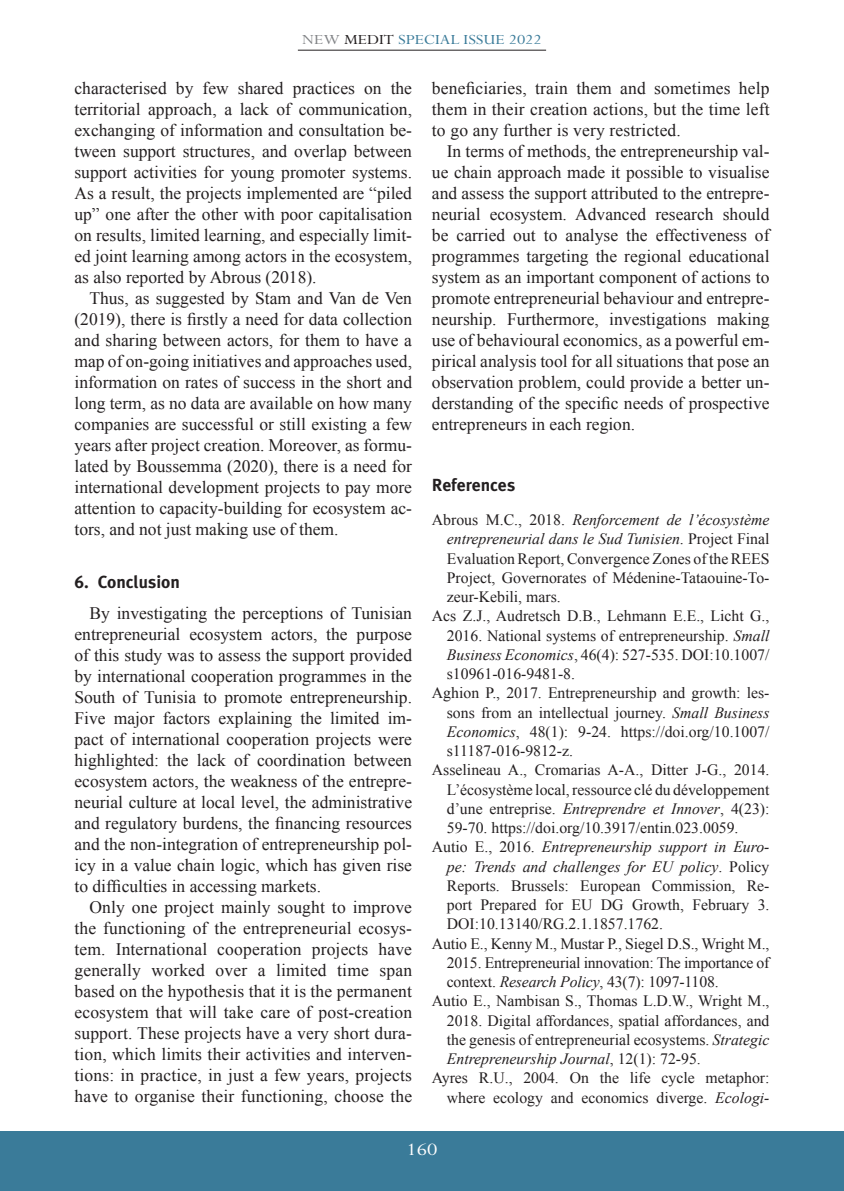
<style>
.page{position:relative;width:844px;height:1191px;background:#fff}
.page>*{position:absolute;margin:0;border:0;box-sizing:border-box;transform-origin:0 0}
.t1{font:19.6px "Perpetua Std";color:#fff;scale:1.15 1}
._09_TESTO{font:17.5px/21px "Times New Roman";color:#231f20;text-align:justify}
._06_TIT_1_LIVELLO{font:700 17.5px "Meta Plus";color:#231f20}
._11_BIBLIOGRAFIA{font:15.75px/19.2px "Times New Roman";color:#231f20;text-align:justify}
.t2{font:15.75px "Perpetua Std";color:#3a7b99;scale:1.15 1}
.s1{color:#808285}
.s2{color:#231f20}
.s3{font-style:italic}
</style>
<div class="page">
<div style="left:0;top:1131px;width:843px;height:60px;background:#3a7b99"></div>
<hr style="left:298px;top:50px;width:248px;height:1px;background:#231f20">
<p class="t2" style="left:302px;top:31px;width:210px"><span class="s1">NEW</span> <span class="s2">MEDIT</span> SPECIAL ISSUE 2022</p>
<p class="_09_TESTO" style="left:74px;top:77px;width:339px">characterised by few shared practices on the territorial approach, a lack of communication, exchanging of information and consultation be&shy;tween support structures, and overlap between support activities for young promoter systems.<br>As a result, the projects implemented are “piled up” one after the other with poor capitalisation on results, limited learning, and especially limit&shy;ed joint learning among actors in the ecosystem, as also reported by Abrous (2018).</p>
<p class="_09_TESTO" style="left:74px;top:287px;width:339px;text-indent:15px">Thus, as suggested by Stam and Van de Ven (2019), there is firstly a need for data collection and sharing between actors, for them to have a map of on-going initiatives and approaches used, information on rates of success in the short and long term, as no data are available on how many companies are successful or still existing a few years after project creation. Moreover, as formu&shy;lated by Boussemma (2020), there is a need for international development projects to pay more attention to capacity-building for ecosystem ac&shy;tors, and not just making use of them.</p>
<p class="_06_TIT_1_LIVELLO" style="left:74px;top:571px;width:107px">6. Conclusion</p>
<p class="_09_TESTO" style="left:74px;top:602px;width:339px;text-indent:15px">By investigating the perceptions of Tunisian entrepreneurial ecosystem actors, the purpose of this study was to assess the support provided by international cooperation programmes in the South of Tunisia to promote entrepreneurship.<br>Five major factors explaining the limited im&shy;pact of international cooperation projects were highlighted: the lack of coordination between ecosystem actors, the weakness of the entrepre&shy;neurial culture at local level, the administrative and regulatory burdens, the financing resources and the non-integration of entrepreneurship pol&shy;icy in a value chain logic, which has given rise to difficulties in accessing markets.</p>
<p class="_09_TESTO" style="left:74px;top:896px;width:339px;text-indent:15px">Only one project mainly sought to improve the functioning of the entrepreneurial ecosys&shy;tem. International cooperation projects have generally worked over a limited time span based on the hypothesis that it is the permanent ecosystem that will take care of post-creation support. These projects have a very short dura&shy;tion, which limits their activities and interven&shy;tions: in practice, in just a few years, projects have to organise their functioning, choose the</p>
<p class="_09_TESTO" style="left:432px;top:77px;width:339px">beneficiaries, train them and sometimes help them in their creation actions, but the time left to go any further is very restricted.</p>
<p class="_09_TESTO" style="left:432px;top:140px;width:339px;text-indent:15px">In terms of methods, the entrepreneurship val&shy;ue chain approach made it possible to visualise and assess the support attributed to the entrepre&shy;neurial ecosystem. Advanced research should be carried out to analyse the effectiveness of programmes targeting the regional educational system as an important component of actions to promote entrepreneurial behaviour and entrepre&shy;neurship. Furthermore, investigations making use of behavioural economics, as a powerful em&shy;pirical analysis tool for all situations that pose an observation problem, could provide a better un&shy;derstanding of the specific needs of prospective entrepreneurs in each region.</p>
<p class="_06_TIT_1_LIVELLO" style="left:432px;top:474px;width:85px">References</p>
<p class="_11_BIBLIOGRAFIA" style="left:446px;top:510px;width:324px;text-indent:-15px">Abrous M.C., 2018. <span class="s3">Renforcement de l’écosystème entrepreneurial dans le Sud Tunisien</span>. Project Final Evaluation Report, Convergence Zones of the REES Project, Governorates of Médenine-Tataouine-To&shy;zeur-Kebili, mars.</p>
<p class="_11_BIBLIOGRAFIA" style="left:446px;top:606px;width:324px;text-indent:-15px">Acs Z.J., Audretsch D.B., Lehmann E.E., Licht G., 2016. National systems of entrepreneurship. <span class="s3">Small Business Economics</span>, 46(4): 527-535. DOI:10.1007/ s10961-016-9481-8.</p>
<p class="_11_BIBLIOGRAFIA" style="left:446px;top:683px;width:324px;text-indent:-15px">Aghion P., 2017. Entrepreneurship and growth: les&shy;sons from an intellectual journey. <span class="s3">Small Business Economics</span>, 48(1): 9-24. https://doi.org/10.1007/ s11187-016-9812-z.</p>
<p class="_11_BIBLIOGRAFIA" style="left:446px;top:760px;width:324px;text-indent:-15px">Asselineau A., Cromarias A-A., Ditter J-G., 2014.<br>L’écosystème local, ressource clé du développement d’une entreprise. <span class="s3">Entreprendre et Innover</span>, 4(23):<br>59-70. https://doi.org/10.3917/entin.023.0059.</p>
<p class="_11_BIBLIOGRAFIA" style="left:446px;top:837px;width:324px;text-indent:-15px">Autio E., 2016. <span class="s3">Entrepreneurship support in Euro&shy;pe: Trends and challenges for EU policy</span>. Policy Reports. Brussels: European Commission, Re&shy;port Prepared for EU DG Growth, February 3.<br>DOI:10.13140/RG.2.1.1857.1762.</p>
<p class="_11_BIBLIOGRAFIA" style="left:446px;top:933px;width:324px;text-indent:-15px">Autio E., Kenny M., Mustar P., Siegel D.S., Wright M., 2015. Entrepreneurial innovation: The importance of context. <span class="s3">Research Policy</span>, 43(7): 1097-1108.</p>
<p class="_11_BIBLIOGRAFIA" style="left:446px;top:991px;width:324px;text-indent:-15px">Autio E., Nambisan S., Thomas L.D.W., Wright M., 2018. Digital affordances, spatial affordances, and the genesis of entrepreneurial ecosystems. <span class="s3">Strategic Entrepreneurship Journal</span>, 12(1): 72-95.</p>
<p class="_11_BIBLIOGRAFIA" style="left:432px;top:1068px;width:339px;text-align:right">Ayres R.U., 2004. On the life cycle metaphor: where ecology and economics diverge. <span class="s3">Ecologi-</span></p>
<p class="t1" style="left:406px;top:1139px;width:28px">160</p>
</div>
